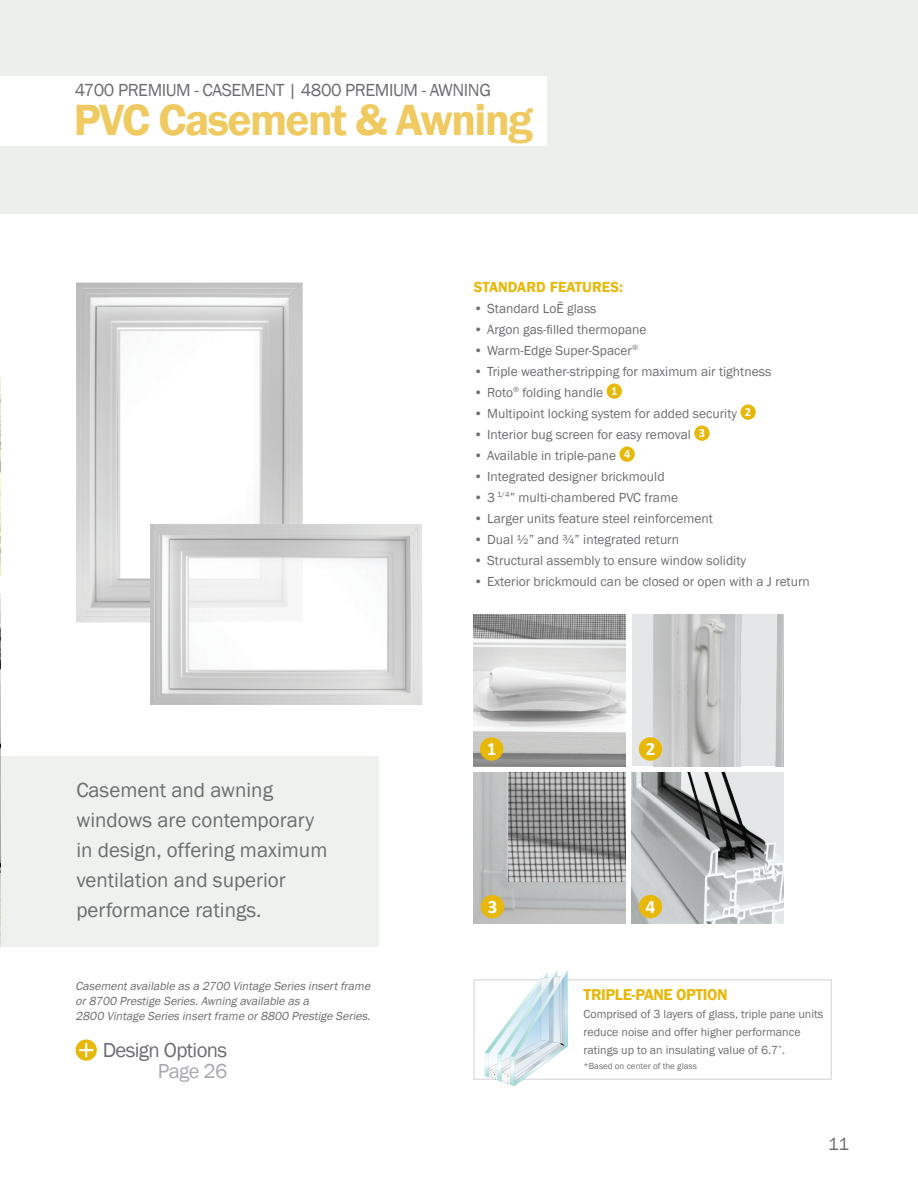
<style>
.page{position:relative;width:918px;height:1188px;background:#fff}
.page>*{position:absolute;margin:0;border:0;box-sizing:border-box;transform-origin:0 0}
.t1{font:600 45px "Franklin Gothic";letter-spacing:-.035em;color:#eeca61}
.t2{font:21px/30px "Franklin Gothic";color:#6c6d70}
.t3{font:20.85px/21px "Franklin Gothic";letter-spacing:-.03em;color:#6c6d70;text-align:right}
.t4{font:700 18.9px "Calibri";color:#fff}
.t5{font:18px "Franklin Gothic";letter-spacing:-.025em;color:#6c6d70}
.t6{font:600 16.2px "Franklin Gothic";letter-spacing:-.025em;color:#e8b809}
.t7{font:600 15px "Franklin Gothic";color:#e8b809}
.t8{font:13.5px "Franklin Gothic";color:#6c6d70}
.t9{font:700 12.45px "Calibri";color:#fff}
.t10{font:italic 12px/15px "Franklin Gothic";color:#6c6d70}
.t11{font:12px/18px "Franklin Gothic";color:#6c6d70}
.t12{font:9px "Franklin Gothic";color:#6c6d70}
.s1{color:#a8a9ad}
</style>
<div class="page">
<img style="left:0;top:377px;width:1px;height:245px">
<hr style="left:0;top:622px;width:1px;height:325px;background:#8b8b86">
<div style="left:607px;top:383px;width:15px;height:16px;background:#e8b809;border-radius:50%"></div>
<div style="left:740px;top:404px;width:16px;height:16px;background:#e8b809;border-radius:50%"></div>
<div style="left:694px;top:425px;width:16px;height:16px;background:#e8b809;border-radius:50%"></div>
<div style="left:620px;top:446px;width:15px;height:16px;background:#e8b809;border-radius:50%"></div>
<hr style="left:0;top:947px;width:1px;height:241px;background:#ecefeb">
<div style="left:0;top:756px;width:378px;height:191px;background:#ecefeb"></div>
<div style="left:0;top:0;width:918px;height:214px;background:#ecefeb"></div>
<div style="left:0;top:77px;width:546px;height:69px;background:#fff"></div>
<div style="left:474px;top:979px;width:358px;height:101px;border:1px solid #d1d2d4"></div>
<svg style="left:485px;top:971px;width:83px;height:115px"></svg>
<svg style="left:76px;top:1039px;width:21px;height:22px"></svg>
<svg style="left:80px;top:1044px;width:12px;height:12px"></svg>
<img style="left:76px;top:282px;width:227px;height:340px">
<img style="left:149px;top:523px;width:273px;height:182px">
<img style="left:632px;top:615px;width:151px;height:151px">
<div style="left:639px;top:737px;width:23px;height:24px;background:#e8b809;border-radius:50%"></div>
<img style="left:474px;top:615px;width:151px;height:151px">
<div style="left:480px;top:737px;width:23px;height:24px;background:#e8b809;border-radius:50%"></div>
<img style="left:474px;top:772px;width:151px;height:152px">
<img style="left:508px;top:772px;width:117px;height:109px">
<div style="left:481px;top:895px;width:23px;height:23px;background:#e8b809;border-radius:50%"></div>
<img style="left:632px;top:772px;width:151px;height:152px">
<div style="left:639px;top:895px;width:23px;height:23px;background:#e8b809;border-radius:50%"></div>
<p class="t5" style="left:75px;top:79px;width:418px">4700 PREMIUM - CASEMENT | 4800 PREMIUM - AWNING</p>
<p class="t1" style="left:74px;top:92px;width:461px">PVC Casement &amp; Awning</p>
<p class="t7" style="left:474px;top:277px;width:151px">STANDARD FEATURES:</p>
<p class="t8" style="left:474px;top:300px;width:124px">• Standard LoĒ glass</p>
<p class="t8" style="left:474px;top:321px;width:174px">• Argon gas-filled thermopane</p>
<p class="t8" style="left:474px;top:342px;width:166px">• Warm-Edge Super-Spacer<sup>®</sup></p>
<p class="t8" style="left:474px;top:363px;width:299px">• Triple weather-stripping for maximum air tightness</p>
<p class="t8" style="left:474px;top:384px;width:131px">• Roto<sup>®</sup> folding handle</p>
<p class="t9" style="left:611px;top:382px;width:8px">1</p>
<p class="t8" style="left:474px;top:405px;width:265px">• Multipoint locking system for added security</p>
<p class="t9" style="left:745px;top:403px;width:8px">2</p>
<p class="t8" style="left:474px;top:426px;width:219px">• Interior bug screen for easy removal</p>
<p class="t9" style="left:699px;top:424px;width:8px">3</p>
<p class="t8" style="left:474px;top:447px;width:144px">• Available in triple-pane</p>
<p class="t9" style="left:624px;top:445px;width:8px">4</p>
<p class="t8" style="left:474px;top:468px;width:193px">• Integrated designer brickmould</p>
<p class="t8" style="left:474px;top:489px;width:206px">• 3 <sup>1/4</sup>” multi-chambered PVC frame</p>
<p class="t8" style="left:474px;top:510px;width:241px">• Larger units feature steel reinforcement</p>
<p class="t8" style="left:474px;top:531px;width:207px">• Dual ½” and ¾” integrated return</p>
<p class="t8" style="left:474px;top:552px;width:274px">• Structural assembly to ensure window solidity</p>
<p class="t8" style="left:474px;top:573px;width:338px">• Exterior brickmould can be closed or open with a J return</p>
<p class="t2" style="left:76px;top:776px;width:253px">Casement and awning windows are contemporary in design, offering maximum ventilation and superior performance ratings.</p>
<p class="t4" style="left:487px;top:736px;width:11px">1</p>
<p class="t4" style="left:646px;top:736px;width:11px">2</p>
<p class="t4" style="left:488px;top:893px;width:11px">3</p>
<p class="t4" style="left:646px;top:893px;width:11px">4</p>
<p class="t10" style="left:76px;top:979px;width:299px">Casementavailable as a 2700 Vintage Series insertframe or8700 Prestige Series.Awning available as a<br>2800 Vintage Series insertframe or8800 Prestige Series.</p>
<p class="t6" style="left:584px;top:984px;width:146px">TRIPLE-PANE OPTION</p>
<p class="t11" style="left:584px;top:1005px;width:241px">Comprised of 3 layers of glass, triple pane units reduce noise and offer higher performance ratings up to an insulating value of 6.7<sup>*</sup>.</p>
<p class="t12" style="left:584px;top:1061px;width:115px">*Based on center of the glass</p>
<p class="t3" style="left:103px;top:1040px;width:126px">Design Options<br><span class="s1">Page 26</span></p>
<h3 class="t5" style="left:828px;top:1133px;width:22px">11</h3>
</div>
